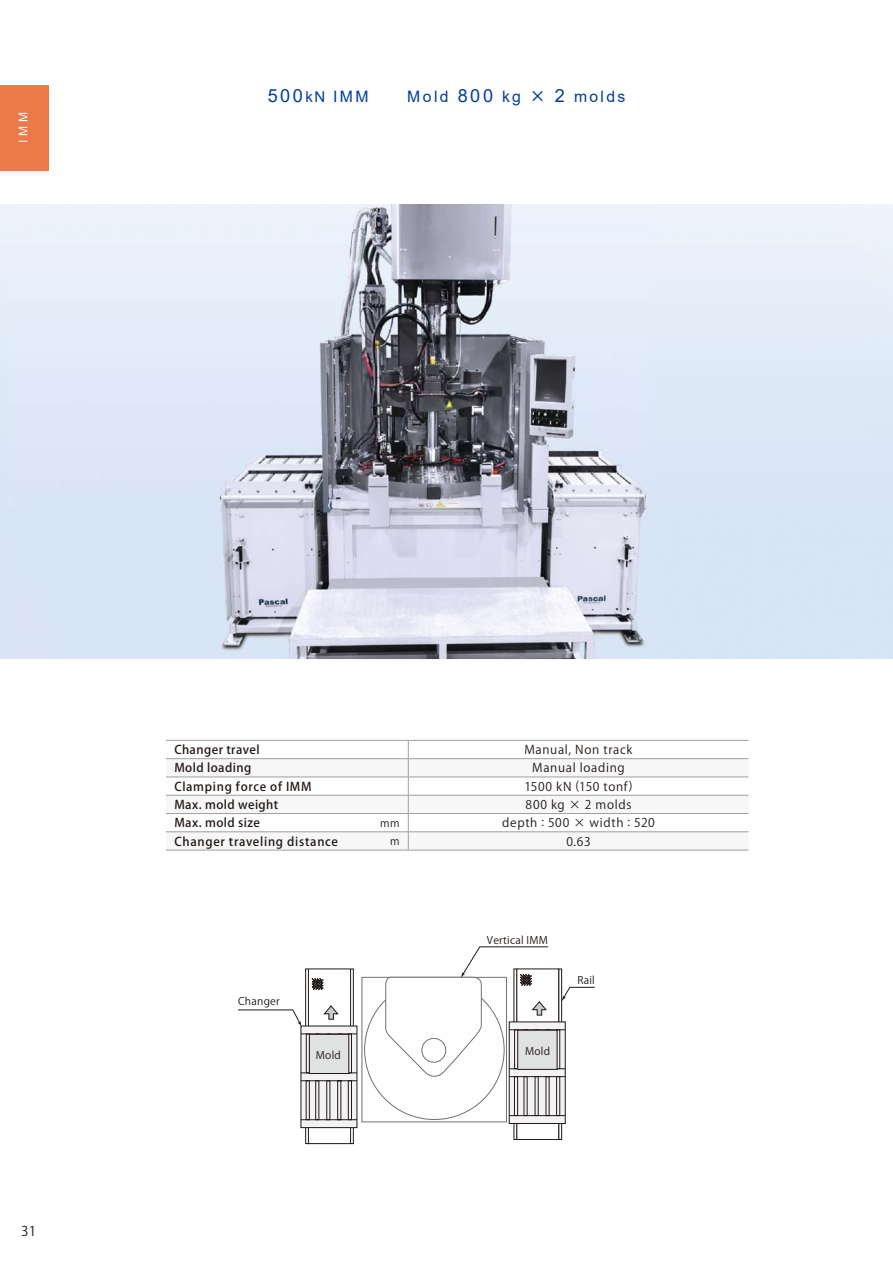
<style>
.page{position:relative;width:893px;height:1263px;background:#fff}
.page>*{position:absolute;margin:0;border:0;box-sizing:border-box;transform-origin:0 0}
.t1{font:15.75px "Arial";letter-spacing:.15em;color:#004098}
.t2{font:13.5px "Koz Go Pro Regular 90 msp RKSJ H";color:#231916}
.t3{font:12px "Koz Go Pro Medium 90 msp RKSJ H";letter-spacing:.045em;color:#231916}
.t4{font:12px "Koz Go Pro Regular 90 msp RKSJ H";letter-spacing:.055em;color:#231916}
.t5{font:12px "Arial";color:#fff}
.t6{font:10.5px "Koz Go Pro Regular 90 msp RKSJ H";letter-spacing:.025em;color:#231916}
.s1{font-size:18.15px}
.s2{font-size:15px}
.s3{font-family:"Koz Go Pro Medium 90 msp RKSJ H"}
</style>
<div class="page">
<div style="left:516px;top:969px;width:43px;height:87px;border:1px solid #231916"></div>
<div style="left:559px;top:969px;width:3px;height:93px;border:1px solid #231916"></div>
<div style="left:516px;top:1083px;width:43px;height:57px;border:1px solid #231916"></div>
<div style="left:514px;top:1079px;width:3px;height:61px;border:1px solid #231916"></div>
<div style="left:559px;top:1079px;width:3px;height:61px;border:1px solid #231916"></div>
<svg style="left:511px;top:1024px;width:52px;height:98px;fill:#f3f2f5"></svg>
<div style="left:509px;top:1022px;width:56px;height:102px;border:1px solid #231916"></div>
<div style="left:556px;top:1076px;width:4px;height:40px;border:1px solid #231916"></div>
<div style="left:514px;top:1076px;width:4px;height:40px;border:1px solid #231916"></div>
<hr style="left:509px;top:1068px;width:56px;height:1px;background:#231916">
<hr style="left:509px;top:1030px;width:56px;height:1px;background:#231916">
<hr style="left:509px;top:1076px;width:56px;height:1px;background:#231916">
<hr style="left:509px;top:1115px;width:56px;height:1px;background:#231916">
<div style="left:518px;top:1030px;width:39px;height:39px;background:#e0e1e1"></div>
<div style="left:517px;top:1030px;width:40px;height:40px;border:1px solid #231916"></div>
<img style="left:8px;top:204px;width:856px;height:455px">
<div style="left:305px;top:969px;width:4px;height:93px;border:1px solid #231916"></div>
<div style="left:350px;top:969px;width:3px;height:93px;border:1px solid #231916"></div>
<div style="left:308px;top:1087px;width:43px;height:57px;border:1px solid #231916"></div>
<div style="left:305px;top:1083px;width:4px;height:61px;border:1px solid #231916"></div>
<div style="left:350px;top:1083px;width:3px;height:61px;border:1px solid #231916"></div>
<svg style="left:303px;top:1028px;width:52px;height:98px;fill:#f3f2f5"></svg>
<div style="left:348px;top:1034px;width:4px;height:39px;border:1px solid #231916"></div>
<div style="left:306px;top:1034px;width:4px;height:39px;border:1px solid #231916"></div>
<div style="left:348px;top:1081px;width:4px;height:39px;border:1px solid #231916"></div>
<div style="left:315px;top:1081px;width:4px;height:39px;border:1px solid #231916"></div>
<div style="left:337px;top:1081px;width:4px;height:39px;border:1px solid #231916"></div>
<hr style="left:301px;top:1073px;width:56px;height:1px;background:#231916">
<hr style="left:301px;top:1034px;width:56px;height:1px;background:#231916">
<hr style="left:301px;top:1081px;width:56px;height:1px;background:#231916">
<hr style="left:301px;top:1119px;width:56px;height:1px;background:#231916">
<div style="left:309px;top:1034px;width:40px;height:40px;background:#e0e1e1"></div>
<div style="left:309px;top:1034px;width:40px;height:40px;border:1px solid #231916"></div>
<svg style="left:311px;top:978px;width:13px;height:12px"></svg>
<svg style="left:324px;top:1005px;width:14px;height:15px"></svg>
<div style="left:362px;top:977px;width:145px;height:145px;border:1px solid #717171"></div>
<svg style="left:238px;top:1010px;width:64px;height:17px"></svg>
<svg style="left:562px;top:987px;width:33px;height:14px"></svg>
<svg style="left:385px;top:946px;width:163px;height:132px"></svg>
<hr style="left:408px;top:740px;width:340px;height:1px;background:#9f9fa0">
<svg style="left:166px;top:741px;width:582px;height:109px"></svg>
<hr style="left:408px;top:850px;width:340px;height:1px;background:#9f9fa0">
<hr style="left:166px;top:740px;width:242px;height:1px;background:#9f9fa0">
<hr style="left:166px;top:758px;width:242px;height:1px;background:#9f9fa0">
<hr style="left:166px;top:777px;width:242px;height:1px;background:#9f9fa0">
<hr style="left:166px;top:795px;width:242px;height:1px;background:#9f9fa0">
<hr style="left:166px;top:813px;width:242px;height:1px;background:#9f9fa0">
<hr style="left:166px;top:832px;width:242px;height:1px;background:#9f9fa0">
<hr style="left:166px;top:850px;width:242px;height:1px;background:#9f9fa0">
<div style="left:0;top:85px;width:49px;height:85px;background:#ee7948"></div>
<p class="t5" style="left:17px;top:143px;width:32px;rotate:-90deg">IMM</p>
<h1 class="t1" style="left:268px;top:88px;width:359px"><span class="s1">500</span><span class="s2">kN</span> IMM<span class="s3">　　</span>Mold <span class="s1">800</span> kg <span class="s3">×</span> <span class="s1">2</span> molds</h1>
<p class="t2" style="left:21px;top:1226px;width:16px">31</p>
<p class="t3" style="left:174px;top:745px;width:87px">Changer travel</p>
<p class="t4" style="left:524px;top:745px;width:110px">Manual, Non track</p>
<p class="t3" style="left:174px;top:763px;width:78px">Mold loading</p>
<p class="t4" style="left:532px;top:763px;width:94px">Manual loading</p>
<p class="t3" style="left:174px;top:782px;width:139px">Clamping force of IMM</p>
<p class="t4" style="left:524px;top:782px;width:110px">1500 kN (150 tonf)</p>
<p class="t3" style="left:174px;top:800px;width:105px">Max. mold weight</p>
<p class="t4" style="left:526px;top:800px;width:107px">800 kg × 2 molds</p>
<p class="t3" style="left:174px;top:818px;width:87px">Max. mold size</p>
<p class="t6" style="left:380px;top:819px;width:21px">mm</p>
<p class="t4" style="left:502px;top:818px;width:154px">depth : 500 × width : 520</p>
<p class="t3" style="left:174px;top:836px;width:165px">Changer traveling distance</p>
<p class="t6" style="left:390px;top:837px;width:11px">m</p>
<p class="t4" style="left:566px;top:836px;width:26px">0.63</p>
<p class="t6" style="left:238px;top:997px;width:43px">Changer</p>
<p class="t6" style="left:487px;top:936px;width:63px">Vertical IMM</p>
<p class="t6" style="left:316px;top:1051px;width:27px">Mold</p>
<p class="t6" style="left:525px;top:1047px;width:27px">Mold</p>
<p class="t6" style="left:577px;top:976px;width:19px">Rail</p>
</div>
